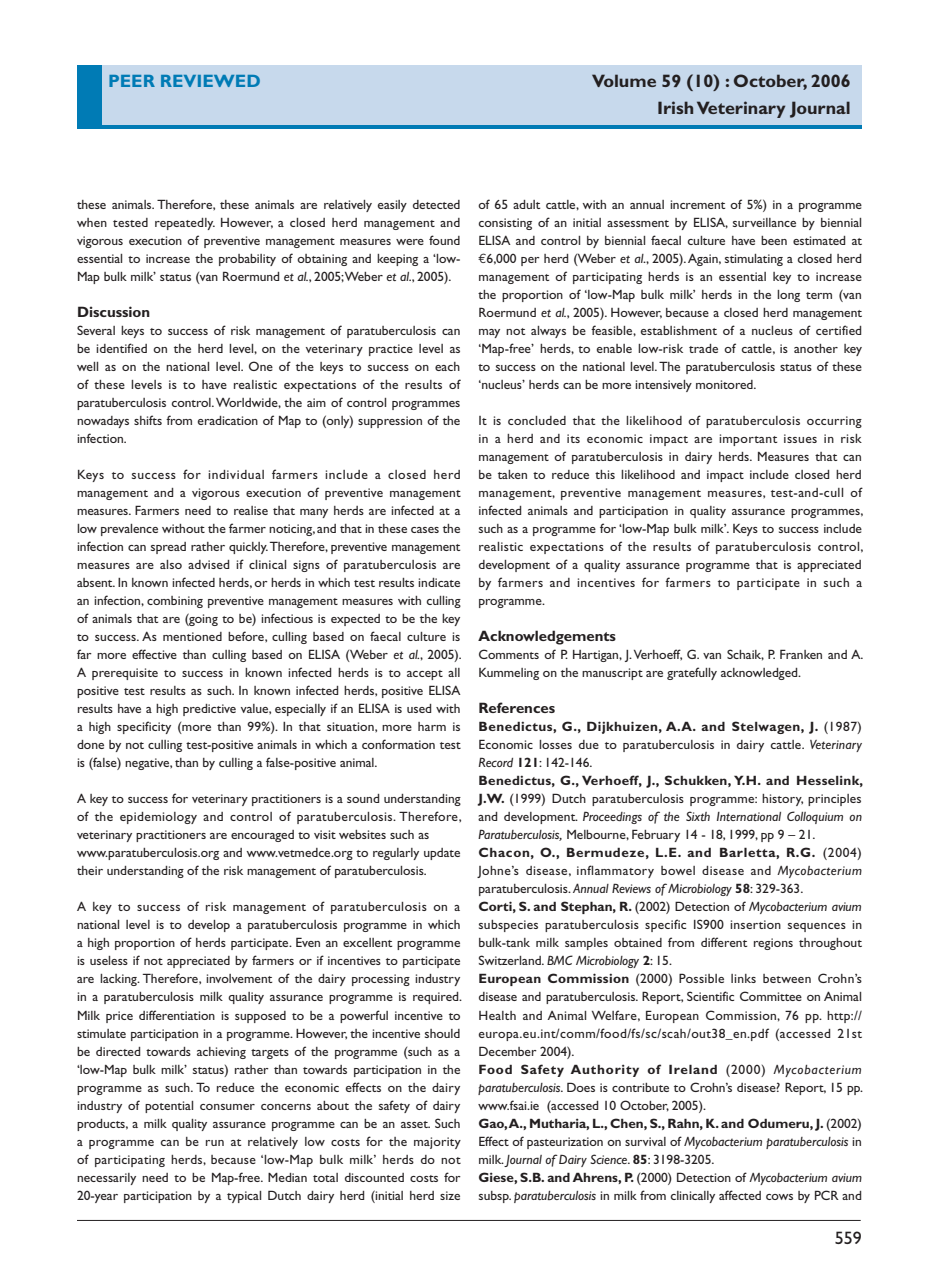
<style>
.page{position:relative;width:939px;height:1287px;background:#fff}
.page>*{position:absolute;margin:0;border:0;box-sizing:border-box;transform-origin:0 0}
.t1{font:700 18px/27px "Gfkwsn Gill Sans";color:#231f20;text-align:right}
.t2{font:700 18px "Gfkwsn Gill Sans";color:#007bb5}
.t3{font:18px "Sbdjdr Gill Sans";color:#231f20}
.t4{font:700 15px "Gfkwsn Gill Sans";color:#231f20}
.t5{font:13.5px/18px "Sbdjdr Gill Sans";letter-spacing:.005em;color:#231f20}
.t6{font:700 13.5px "Gfkwsn Gill Sans";color:#231f20}
.t7{font:italic 13.5px "Nshktl Gill Sans";color:#231f20}
.t8{font:700 13.5px "Gfkwsn Gill Sans";letter-spacing:.025em;color:#231f20}
.t9{font:13.5px "Sbdjdr Gill Sans";letter-spacing:.035em;color:#231f20}
.t10{font:700 13.5px "Gfkwsn Gill Sans";letter-spacing:.06em;color:#231f20}
.t11{font:700 13.5px "Gfkwsn Gill Sans";letter-spacing:.05em;color:#231f20}
.s1{font-family:"Nshktl Gill Sans";font-style:italic}
.s2{font-family:"Cqktxr Euro Mono"}
.s3{font-family:"Sbdjdr Gill Sans";font-weight:400}
.s4{font-family:"Gfkwsn Gill Sans";font-weight:700}
.s5{font-family:"Sbdjdr Gill Sans";font-style:normal}
.s6{font-family:"Gfkwsn Gill Sans";font-weight:700;font-style:normal}
.s7{font-family:"Nshktl Gill Sans";font-weight:400;font-style:italic}
</style>
<div class="page">
<hr style="left:77px;top:1219px;width:784px;height:1px;background:#231f20">
<div style="left:77px;top:65px;width:785px;height:64px;background:#007bb5"></div>
<div style="left:103px;top:65px;width:759px;height:60px;background:#c7d9ec"></div>
<h1 class="t2" style="left:108px;top:71px;width:23px">Peerrevie</h1>
<h1 class="t2" style="left:214px;top:71px;width:48px">wed</h1>
<h1 class="t1" style="left:592px;top:68px;width:260px">Volume 59 (10) : October, 2006<br>IrishVeterinary Journal</h1>
<p class="t5" style="left:77px;top:195px;width:385px;text-align:justify">these animals. Therefore, these animals are relatively easily detected when tested repeatedly. However, a closed herd management and vigorous execution of preventive management measures were found essential to increase the probability of obtaining and keeping a ‘low-Map bulk milk’ status (van Roermund <span class="s1">et al.</span>, 2005;Weber <span class="s1">et al</span>., 2005).</p>
<p class="t4" style="left:77px;top:303px;width:75px">Discussion</p>
<p class="t5" style="left:77px;top:321px;width:385px;text-align:justify">Several keys to success of risk management of paratuberculosis can be identified on the herd level, on the veterinary practice level as well as on the national level. One of the keys to success on each of these levels is to have realistic expectations of the results of paratuberculosis control. Worldwide, the aim of control programmes nowadays shifts from eradication of Map to (only) suppression of the infection.</p>
<p class="t5" style="left:77px;top:465px;width:386px;text-align:justify">Keys to success for individual farmers include a closed herd management and a vigorous execution of preventive management measures. Farmers need to realise that many herds are infected at a low prevalence without the farmer noticing, and that in these cases the infection can spread rather quickly. Therefore, preventive management measures are also advised if clinical signs of paratuberculosis are absent. In known infected herds, or herds in which test results indicate an infection, combining preventive management measures with culling of animals that are (going to be) infectious is expected to be the key to success. As mentioned before, culling based on faecal culture is far more effective than culling based on ELISA (Weber <span class="s1">et al.</span>, 2005).<br>A prerequisite to success in known infected herds is to accept all positive test results as such. In known infected herds, positive ELISA results have a high predictive value, especially if an ELISA is used with a high specificity (more than 99%). In that situation, more harm is done by not culling test-positive animals in which a conformation test is (false) negative, than by culling a false-positive animal.</p>
<p class="t5" style="left:77px;top:789px;width:386px">A key to success for veterinary practitioners is a sound understanding of the epidemiology and control of paratuberculosis. Therefore, veterinary practitioners are encouraged to visit websites such as www.paratuberculosis.org and www.vetmedce.org to regularly update their understanding of the risk management of paratuberculosis.</p>
<p class="t5" style="left:77px;top:897px;width:387px">A key to success of risk management of paratuberculosis on a national level is to develop a paratuberculosis programme in which a high proportion of herds participate. Even an excellent programme is useless if not appreciated by farmers or if incentives to participate are lacking. Therefore, involvement of the dairy processing industry in a paratuberculosis milk quality assurance programme is required.<br>Milk price differentiation is supposed to be a powerful incentive to stimulate participation in a programme. However, the incentive should be directed towards achieving targets of the programme (such as a ‘low-Map bulk milk’ status) rather than towards participation in the programme as such. To reduce the economic effects on the dairy industry of potential consumer concerns about the safety of dairy products, a milk quality assurance programme can be an asset. Such a programme can be run at relatively low costs for the majority of participating herds, because ‘low-Map bulk milk’ herds do not necessarily need to be Map-free. Median total discounted costs for 20-year participation by a typical Dutch dairy herd (initial herd size</p>
<p class="t5" style="left:478px;top:195px;width:385px;text-align:justify">of 65 adult cattle, with an annual increment of 5%) in a programme consisting of an initial assessment by ELISA, surveillance by biennial ELISA and control by biennial faecal culture have been estimated at <span class="s2">E</span>6,000 per herd (Weber <span class="s1">et al</span>., 2005). Again, stimulating a closed herd management of participating herds is an essential key to increase the proportion of ‘low-Map bulk milk’ herds in the long term (van Roermund <span class="s1">et al.</span>, 2005). However, because a closed herd management may not always be feasible, establishment of a nucleus of certified ‘Map-free’ herds, to enable low-risk trade of cattle, is another key to success on the national level. The paratuberculosis status of these ‘nucleus’ herds can be more intensively monitored.</p>
<p class="t5" style="left:478px;top:411px;width:386px">It is concluded that the likelihood of paratuberculosis occurring in a herd and its economic impact are important issues in risk management of paratuberculosis in dairy herds. Measures that can be taken to reduce this likelihood and impact include closed herd management, preventive management measures, test-and-cull of infected animals and participation in quality assurance programmes, such as a programme for ‘low-Map bulk milk’. Keys to success include realistic expectations of the results of paratuberculosis control, development of a quality assurance programme that is appreciated by farmers and incentives for farmers to participate in such a programme.</p>
<p class="t4" style="left:478px;top:627px;width:139px">Acknowledgements</p>
<p class="t5" style="left:478px;top:645px;width:386px">Comments of P. Hartigan, J. Verhoeff, G. van Schaik, P. Franken and A.<br>Kummeling on the manuscript are gratefully acknowledged.</p>
<p class="t4" style="left:478px;top:699px;width:78px">References</p>
<p class="t8" style="left:478px;top:718px;width:385px">Benedictus, G., Dijkhuizen, A.A. and Stelwagen, J. <span class="s3">(1987)</span></p>
<p class="t5" style="left:478px;top:735px;width:385px">Economic losses due to paratuberculosis in dairy cattle. <span class="s1">Veterinary<br>Record</span> <span class="s4">121</span>: 142-146.</p>
<p class="t8" style="left:478px;top:772px;width:386px">Benedictus, G., Verhoeff, J., Schukken, Y.H. and Hesselink,</p>
<p class="t5" style="left:478px;top:789px;width:385px"><span class="s4">J.W.</span> (1999) Dutch paratuberculosis programme: history, principles</p>
<p class="t7" style="left:478px;top:809px;width:385px"><span class="s5">and development.</span> Proceedings of the Sixth International Colloquium on</p>
<p class="t5" style="left:478px;top:825px;width:338px"><span class="s1">Paratuberculosis,</span> Melbourne, February 14 - 18, 1999, pp 9 – 21.</p>
<p class="t11" style="left:478px;top:844px;width:385px">Chacon, O., Bermudeze, L.E. and Barletta, R.G. <span class="s3">(2004)</span></p>
<p class="t9" style="left:478px;top:863px;width:385px">Johne’s disease, inflammatory bowel disease and <span class="s1">Mycobacterium</span></p>
<p class="t7" style="left:478px;top:881px;width:326px"><span class="s5">paratuberculosis.</span> Annual Reviews of Microbiology <span class="s6">58</span><span class="s5">: 329-363.</span></p>
<p class="t6" style="left:478px;top:898px;width:385px">Corti, S. and Stephan, R. <span class="s3">(2002) Detection of</span> <span class="s7">Mycobacterium avium</span></p>
<p class="t5" style="left:478px;top:915px;width:385px">subspecies paratuberculosis specific IS900 insertion sequences in bulk-tank milk samples obtained from different regions throughout Switzerland. <span class="s1">BMC Microbiology</span> <span class="s4">2</span>: 15.<br><span class="s4">European Commission</span> (2000) Possible links between Crohn’s disease and paratuberculosis. Report, Scientific Committee on Animal Health and Animal Welfare, European Commission, 76 pp. http:// europa.eu.int/comm/food/fs/sc/scah/out38_en.pdf (accessed 21st December 2004).</p>
<p class="t10" style="left:478px;top:1060px;width:385px">Food Safety Authority of Ireland <span class="s3">(2000)</span> <span class="s7">Mycobacterium</span></p>
<p class="t5" style="left:478px;top:1077px;width:386px"><span class="s1">paratuberculosis</span>. Does is contribute to Crohn’s disease? Report, 15 pp. www.fsai.ie (accessed 10 October, 2005).</p>
<p class="t6" style="left:478px;top:1114px;width:385px">Gao,A., Mutharia,L.,Chen, S., Rahn, K. and Odumeru, J. <span class="s3">(2002)</span></p>
<p class="t5" style="left:478px;top:1131px;width:385px">Effect of pasteurization on survival of <span class="s1">Mycobacterium paratuberculosis</span> in</p>
<p class="t7" style="left:478px;top:1151px;width:237px"><span class="s5">milk.</span> Journal of Dairy Science<span class="s5">.</span> <span class="s6">85</span><span class="s5">: 3198-3205.</span></p>
<p class="t6" style="left:478px;top:1168px;width:385px">Giese, S.B. and Ahrens, P. <span class="s3">(2000) Detection of</span> <span class="s7">Mycobacterium avium</span></p>
<p class="t5" style="left:478px;top:1185px;width:385px">subsp. <span class="s1">paratuberculosis</span> in milk from clinically affected cows by PCR and</p>
<h1 class="t3" style="left:835px;top:1227px;width:28px">559</h1>
</div>
